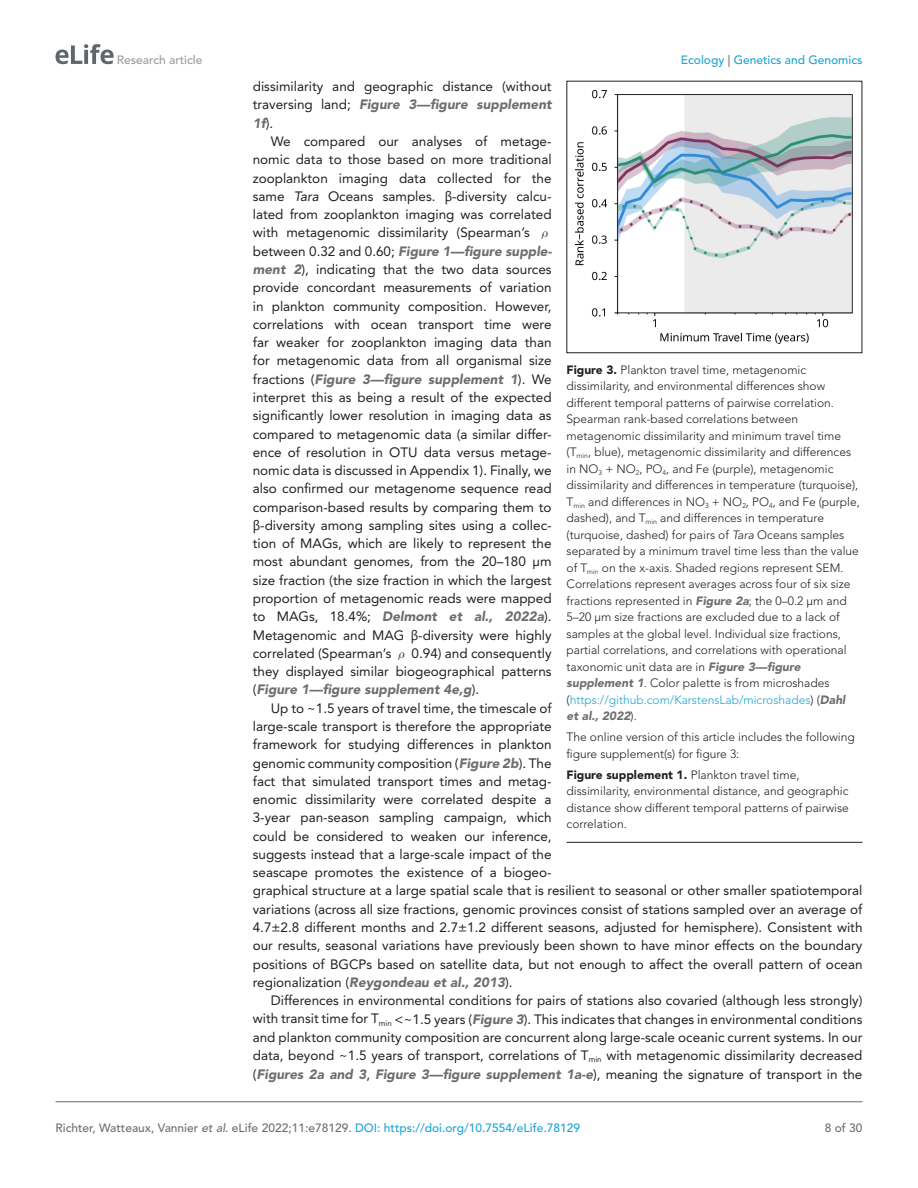
<style>
.page{position:relative;width:918px;height:1188px;background:#fff}
.page>*{position:absolute;margin:0;border:0;box-sizing:border-box;transform-origin:0 0}
.t1{font:13.5px/18.3px "Avenir LT Std";color:#231f20;text-align:justify}
.t2{font:300 12px/16.5px "Avenir LT Std";color:#231f20}
.t3{font:500 12px "Avenir LT Std";color:#6e6e70}
.t4{font:500 12px "Avenir LT Std";color:#1ea4d7}
.t5{font:500 12px "Avenir LT Std";color:#9a9a9a}
.s1{color:#6e6e70}
.s2{font-weight:900;font-style:italic;color:#6e6e70}
.s3{font-style:italic}
.s4{font-family:"Segoe UI"}
.s5{font-family:"MS Mincho"}
.s6{font-weight:900}
.s7{color:#1ea4d7}
</style>
<div class="page">
<svg style="left:56px;top:44px;width:58px;height:20px"></svg>
<hr style="left:56px;top:1101px;width:806px;height:1px;background:#6e6e70">
<hr style="left:567px;top:842px;width:295px;height:1px;background:#231f20">
<img style="left:576px;top:90px;width:277px;height:254px">
<p class="t5" style="left:117px;top:53px;width:87px">Research article</p>
<p class="t4" style="left:681px;top:53px;width:183px">Ecology <span class="s1">|</span> Genetics and Genomics</p>
<p class="t1" style="left:253px;top:77px;width:300px">dissimilarity and geographic distance (without traversing land; <span class="s2">Figure 3—figure supplement 1f</span>).</p>
<p class="t1" style="left:253px;top:132px;width:301px;text-indent:18px">We compared our analyses of metage&shy;nomic data to those based on more traditional zooplankton imaging data collected for the same <span class="s3">Tara</span> Oceans samples. <span class="s4">β</span>-diversity calcu&shy;lated from zooplankton imaging was correlated with metagenomic dissimilarity (Spearman’s <span class="s5">ρ </span>between 0.32 and 0.60; <span class="s2">Figure 1—figure supple&shy;ment 2</span>), indicating that the two data sources provide concordant measurements of variation in plankton community composition. However, correlations with ocean transport time were far weaker for zooplankton imaging data than for metagenomic data from all organismal size fractions (<span class="s2">Figure 3—figure supplement 1</span>). We interpret this as being a result of the expected significantly lower resolution in imaging data as compared to metagenomic data (a similar differ&shy;ence of resolution in OTU data versus metage&shy;nomic data is discussed in Appendix 1). Finally, we also confirmed our metagenome sequence read comparison-based results by comparing them to <span class="s4">β</span>-diversity among sampling sites using a collec&shy;tion of MAGs, which are likely to represent the most abundant genomes, from the 20–180 µm size fraction (the size fraction in which the largest proportion of metagenomic reads were mapped to MAGs, 18.4%; <span class="s2">Delmont et al., 2022a</span>).<br>Metagenomic and MAG <span class="s4">β</span>-diversity were highly correlated (Spearman’s <span class="s5">ρ</span> 0.94) and consequently they displayed similar biogeographical patterns (<span class="s2">Figure 1—figure supplement 4e,g</span>).</p>
<p class="t1" style="left:253px;top:699px;width:611px;text-align:left;text-indent:18px">Up to ~1.5 years of travel time, the timescale of<br>large-scale transport is therefore the appropriate<br>framework for studying differences in plankton<br>genomic community composition (<span class="s2">Figure 2b</span>). The<br>fact that simulated transport times and metag-<br>enomic dissimilarity were correlated despite a<br>3-year pan-season sampling campaign<span class="s3">,</span> which<br>could be considered to weaken our inference,<br>suggests instead that a large-scale impact of the<br>seascape promotes the existence of a biogeo-<br>graphical structure at a large spatial scale that is resilient to seasonal or other smaller spatiotemporal variations (across all size fractions, genomic provinces consist of stations sampled over an average of 4.7±2.8 different months and 2.7±1.2 different seasons, adjusted for hemisphere). Consistent with our results, seasonal variations have previously been shown to have minor effects on the boundary positions of BGCPs based on satellite data, but not enough to affect the overall pattern of ocean regionalization (<span class="s2">Reygondeau et al., 2013</span>).</p>
<p class="t1" style="left:253px;top:991px;width:611px;text-indent:18px">Differences in environmental conditions for pairs of stations also covaried (although less strongly) with transit time for T<sub>min</sub> &lt;~1.5 years (<span class="s2">Figure 3</span>). This indicates that changes in environmental conditions and plankton community composition are concurrent along large-scale oceanic current systems. In our data, beyond ~1.5 years of transport, correlations of T<sub>min</sub> with metagenomic dissimilarity decreased (<span class="s2">Figures 2a and 3</span>, <span class="s2">Figure 3—figure supplement 1a-e</span>), meaning the signature of transport in the</p>
<p class="t2" style="left:567px;top:362px;width:295px"><span class="s6">Figure 3.</span> Plankton travel time, metagenomic dissimilarity, and environmental differences show different temporal patterns of pairwise correlation.<br>Spearman rank-based correlations between metagenomic dissimilarity and minimum travel time (T<sub>min</sub>, blue), metagenomic dissimilarity and differences in NO<sub>3</sub> + NO<sub>2</sub>, PO<sub>4</sub>, and Fe (purple), metagenomic dissimilarity and differences in temperature (turquoise), T<sub>min</sub> and differences in NO<sub>3</sub> + NO<sub>2</sub>, PO<sub>4</sub>, and Fe (purple, dashed), and T<sub>min</sub> and differences in temperature (turquoise, dashed) for pairs of <span class="s3">Tara</span> Oceans samples separated by a minimum travel time less than the value of T<sub>min</sub> on the x-axis. Shaded regions represent SEM.<br>Correlations represent averages across four of six size fractions represented in <span class="s2">Figure 2a</span>; the 0–0.2 µm and 5–20 µm size fractions are excluded due to a lack of samples at the global level. Individual size fractions, partial correlations, and correlations with operational taxonomic unit data are in <span class="s2">Figure 3—figure supplement 1</span>. Color palette is from microshades (<span class="s7">https://github.com/KarstensLab/microshades</span>) (<span class="s2">Dahl et al., 2022</span>).</p>
<p class="t2" style="left:567px;top:729px;width:290px">The online version of this article includes the following figure supplement(s) for figure 3:</p>
<p class="t2" style="left:567px;top:767px;width:284px"><span class="s6">Figure supplement 1.</span> Plankton travel time, dissimilarity, environmental distance, and geographic distance show different temporal patterns of pairwise correlation.</p>
<p class="t3" style="left:56px;top:1121px;width:526px">Richter, Watteaux, Vannier <span class="s3">et al</span>. eLife 2022;11:e78129. <span class="s7">DOI: https://doi.org/10.7554/eLife.78129</span></p>
<p class="t3" style="left:825px;top:1121px;width:39px">8 of 30</p>
</div>
